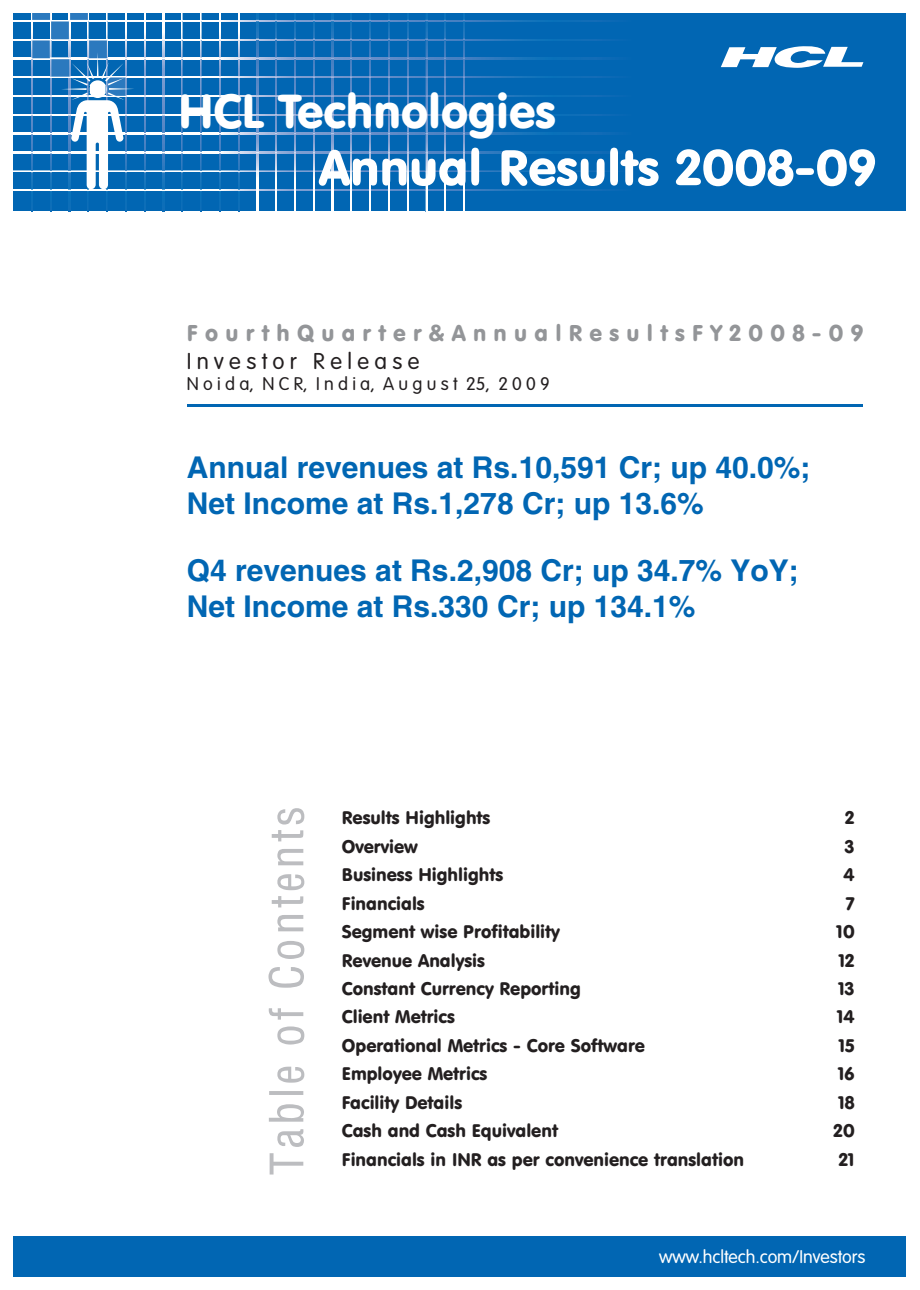
<style>
.page{position:relative;width:920px;height:1290px;background:#fff}
.page>*{position:absolute;margin:0;border:0;box-sizing:border-box;transform-origin:0 0}
.t1{font:49.2px "VAG Rounded BT";color:#fff}
.t2{font:46.95px "VAG Rounded BT";color:#fff}
.t3{font:700 30px/35.7px "Helvetica";color:#0166b3}
.t4{font:22.5px "VAG Rounded BT";color:#939598}
.t5{font:22.5px "VAG Rounded Lt";color:#231f20}
.t6{font:18px "VAG Rounded BT";color:#231f20}
.t7{font:18px "VAG Rounded Lt";color:#231f20}
.t8{font:18px "VAG Rounded Lt";color:#fff}
</style>
<div class="page">
<div style="left:14px;top:1236px;width:892px;height:40px;background:#0166b3"></div>
<div style="left:14px;top:14px;width:892px;height:197px;background:#0166b3"></div>
<img style="left:14px;top:20px;width:597px;height:1px">
<img style="left:14px;top:39px;width:597px;height:1px">
<img style="left:14px;top:58px;width:597px;height:1px">
<img style="left:14px;top:77px;width:597px;height:1px">
<img style="left:14px;top:95px;width:597px;height:2px">
<img style="left:14px;top:114px;width:597px;height:1px">
<img style="left:14px;top:133px;width:597px;height:1px">
<img style="left:14px;top:152px;width:597px;height:1px">
<img style="left:14px;top:171px;width:597px;height:1px">
<img style="left:14px;top:189px;width:597px;height:2px">
<img style="left:238px;top:14px;width:1px;height:197px">
<img style="left:219px;top:14px;width:1px;height:197px">
<img style="left:200px;top:14px;width:2px;height:197px">
<img style="left:182px;top:14px;width:1px;height:178px">
<img style="left:163px;top:14px;width:1px;height:197px">
<img style="left:144px;top:14px;width:1px;height:197px">
<img style="left:125px;top:14px;width:1px;height:197px">
<img style="left:106px;top:14px;width:2px;height:197px">
<img style="left:88px;top:14px;width:1px;height:178px">
<img style="left:69px;top:40px;width:1px;height:171px">
<img style="left:50px;top:21px;width:1px;height:190px">
<img style="left:31px;top:14px;width:2px;height:197px">
<img style="left:463px;top:14px;width:2px;height:197px">
<img style="left:445px;top:14px;width:1px;height:197px">
<img style="left:426px;top:14px;width:1px;height:197px">
<img style="left:407px;top:14px;width:1px;height:197px">
<img style="left:388px;top:14px;width:2px;height:197px">
<img style="left:370px;top:14px;width:1px;height:197px">
<img style="left:351px;top:14px;width:1px;height:197px">
<img style="left:332px;top:14px;width:1px;height:197px">
<img style="left:313px;top:14px;width:1px;height:197px">
<img style="left:294px;top:14px;width:2px;height:197px">
<img style="left:276px;top:14px;width:1px;height:197px">
<img style="left:257px;top:14px;width:1px;height:197px">
<img style="left:69px;top:14px;width:19px;height:7px">
<img style="left:32px;top:14px;width:19px;height:7px">
<img style="left:51px;top:20px;width:19px;height:20px">
<img style="left:88px;top:39px;width:19px;height:13px">
<img style="left:32px;top:39px;width:20px;height:19px">
<img style="left:50px;top:58px;width:11px;height:19px">
<svg style="left:61px;top:52px;width:73px;height:137px"></svg>
<svg style="left:721px;top:46px;width:142px;height:22px"></svg>
<svg style="left:268px;top:808px;width:36px;height:366px"></svg>
<hr style="left:187px;top:405px;width:676px;height:2px;background:#0166b3">
<h2 class="t2" style="left:179px;top:92px;width:379px">HCL Technologies</h2>
<h1 class="t1" style="left:319px;top:148px;width:559px">Annual Results 2008-09</h1>
<p class="t4" style="left:187px;top:324px;width:678px">F o u r t h Q u a r t e r &amp; A n n u a l R e s u l t s F Y 2 0 0 8 - 0 9</p>
<p class="t5" style="left:187px;top:351px;width:234px">I n v e s t o r R e l e a s e</p>
<p class="t7" style="left:187px;top:376px;width:364px">N o i d a, N C R, I n d i a, A u g u s t 25, 2 0 0 9</p>
<h3 class="t3" style="left:187px;top:452px;width:625px">Annual revenues at Rs.10,591 Cr; up 40.0%;<br>Net Income at Rs.1,278 Cr; up 13.6%</h3>
<h3 class="t3" style="left:187px;top:555px;width:613px">Q4 revenues at Rs.2,908 Cr; up 34.7% YoY;<br>Net Income at Rs.330 Cr; up 134.1%</h3>
<p class="t6" style="left:342px;top:811px;width:150px">Results Highlights</p>
<p class="t6" style="left:845px;top:811px;width:11px">2</p>
<p class="t6" style="left:342px;top:839px;width:77px">Overview</p>
<p class="t6" style="left:845px;top:839px;width:11px">3</p>
<p class="t6" style="left:342px;top:867px;width:163px">Business Highlights</p>
<p class="t6" style="left:843px;top:867px;width:13px">4</p>
<p class="t6" style="left:342px;top:896px;width:84px">Financials</p>
<p class="t6" style="left:846px;top:896px;width:10px">7</p>
<p class="t6" style="left:342px;top:924px;width:219px">Segment wise Profitability</p>
<p class="t6" style="left:836px;top:924px;width:20px">10</p>
<p class="t6" style="left:342px;top:953px;width:145px">Revenue Analysis</p>
<p class="t6" style="left:839px;top:953px;width:17px">12</p>
<p class="t6" style="left:342px;top:981px;width:240px">Constant Currency Reporting</p>
<p class="t6" style="left:838px;top:981px;width:18px">13</p>
<p class="t6" style="left:342px;top:1010px;width:115px">Client Metrics</p>
<p class="t6" style="left:837px;top:1010px;width:19px">14</p>
<p class="t6" style="left:342px;top:1038px;width:305px">Operational Metrics - Core Software</p>
<p class="t6" style="left:839px;top:1038px;width:17px">15</p>
<p class="t6" style="left:342px;top:1067px;width:147px">Employee Metrics</p>
<p class="t6" style="left:838px;top:1067px;width:18px">16</p>
<p class="t6" style="left:342px;top:1095px;width:122px">Facility Details</p>
<p class="t6" style="left:838px;top:1095px;width:18px">18</p>
<p class="t6" style="left:342px;top:1123px;width:218px">Cash and Cash Equivalent</p>
<p class="t6" style="left:834px;top:1123px;width:23px">20</p>
<p class="t6" style="left:342px;top:1152px;width:404px">Financials in INR as per convenience translation</p>
<p class="t6" style="left:839px;top:1152px;width:17px">21</p>
<p class="t8" style="left:659px;top:1248px;width:208px">www.hcltech.com/Investors</p>
</div>
